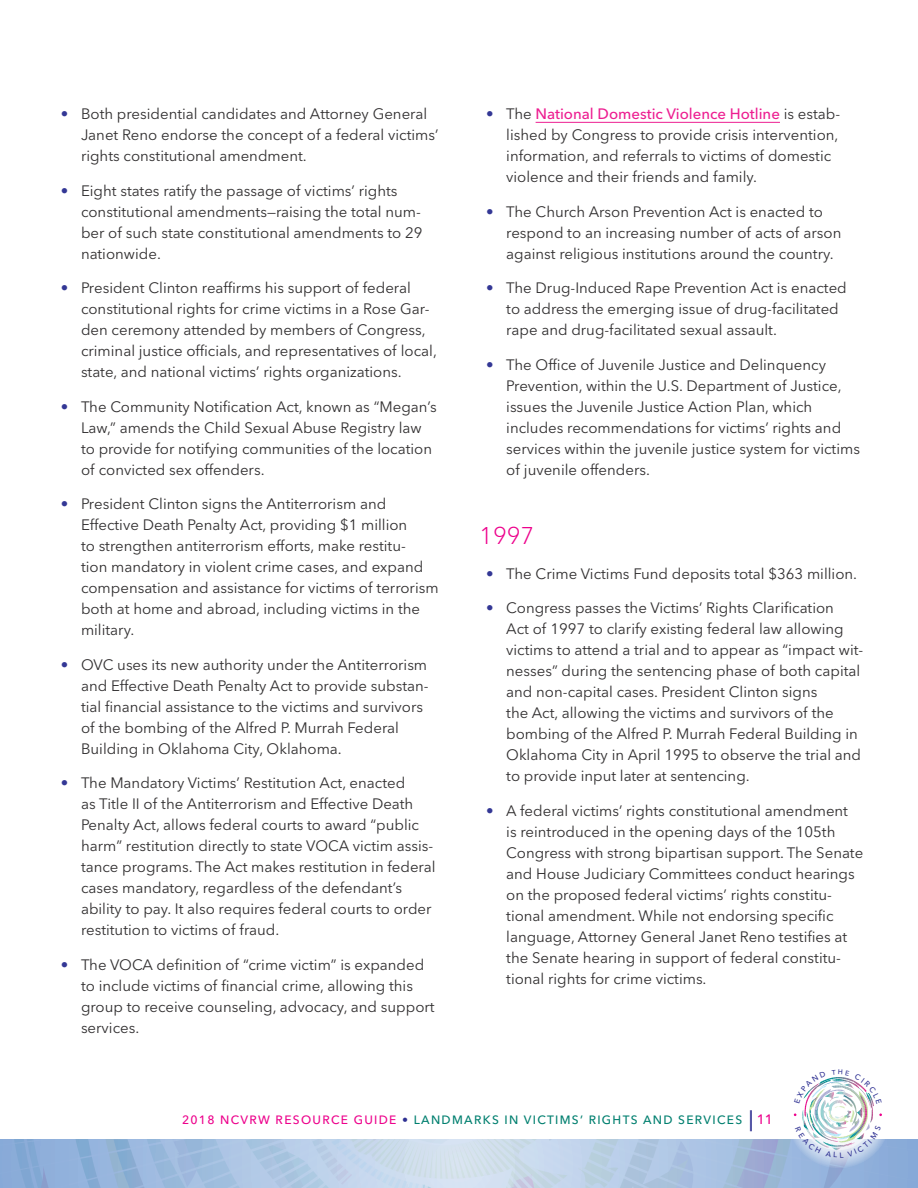
<style>
.page{position:relative;width:918px;height:1188px;background:#fff}
.page>*{position:absolute;margin:0;border:0;box-sizing:border-box;transform-origin:0 0}
.Head_1{font:300 24px "Avenir Next LT Pro";color:#ed028c}
.t1{font:15px/21px "Avenir Next LT Pro";color:#312f30}
.t2{font:500 12px "Avenir Next LT Pro";letter-spacing:.11em;color:#007f6f}
.s1{color:#333795}
.s2{font-weight:500;color:#ed1e91}
.s3{color:#ed028c}
.s4{color:#2e3092}
.s5{font-size:21px;color:#2e3092}
.s6{font-size:13.5px;color:#ed028c}
</style>
<div class="page">
<div style="left:0;top:1139px;width:918px;height:49px;background:#89abd8"></div>
<hr style="left:536px;top:122px;width:244px;height:1px;background:#ed1e91">
<svg style="left:15px;top:1077px;width:870px;height:111px"></svg>
<p class="t1" style="left:81px;top:104px;width:359px;text-indent:-20px"><span class="s1">•</span> Both presidential candidates and Attorney General<br>Janet Reno endorse the concept of a federal victims’ rights constitutional amendment.</p>
<p class="t1" style="left:81px;top:180px;width:343px;text-indent:-20px"><span class="s1">•</span> Eight states ratify the passage of victims’ rights constitutional amendments—raising the total num&shy;ber of such state constitutional amendments to 29 nationwide.</p>
<p class="t1" style="left:81px;top:278px;width:357px;text-indent:-20px"><span class="s1">•</span> President Clinton reaffirms his support of federal constitutional rights for crime victims in a Rose Gar&shy;den ceremony attended by members of Congress, criminal justice officials, and representatives of local, state, and national victims’ rights organizations.</p>
<p class="t1" style="left:81px;top:396px;width:357px;text-indent:-20px"><span class="s1">•</span> The Community Notification Act, known as “Megan’s Law,” amends the Child Sexual Abuse Registry law to provide for notifying communities of the location of convicted sex offenders.</p>
<p class="t1" style="left:81px;top:494px;width:359px;text-indent:-20px"><span class="s1">•</span> President Clinton signs the Antiterrorism and Effective Death Penalty Act, providing $1 million<br>to strengthen antiterrorism efforts, make restitu-<br>tion mandatory in violent crime cases, and expand compensation and assistance for victims of terrorism both at home and abroad, including victims in the military.</p>
<p class="t1" style="left:81px;top:654px;width:349px;text-indent:-20px"><span class="s1">•</span> OVC uses its new authority under the Antiterrorism and Effective Death Penalty Act to provide substan&shy;tial financial assistance to the victims and survivors of the bombing of the Alfred P. Murrah Federal Building in Oklahoma City, Oklahoma.</p>
<p class="t1" style="left:81px;top:773px;width:356px;text-indent:-20px"><span class="s1">•</span> The Mandatory Victims’ Restitution Act, enacted<br>as Title II of the Antiterrorism and Effective Death Penalty Act, allows federal courts to award “public harm” restitution directly to state VOCA victim assis&shy;tance programs. The Act makes restitution in federal cases mandatory, regardless of the defendant’s ability to pay. It also requires federal courts to order restitution to victims of fraud.</p>
<p class="t1" style="left:81px;top:954px;width:355px;text-indent:-20px"><span class="s1">•</span> The VOCA definition of “crime victim” is expanded to include victims of financial crime, allowing this group to receive counseling, advocacy, and support services.</p>
<p class="t1" style="left:506px;top:104px;width:335px;text-indent:-20px"><span class="s1">•</span> The <span class="s2">National Domestic Violence Hotline</span> is estab&shy;lished by Congress to provide crisis intervention, information, and referrals to victims of domestic violence and their friends and family.</p>
<p class="t1" style="left:506px;top:201px;width:337px;text-indent:-20px"><span class="s1">•</span> The Church Arson Prevention Act is enacted to respond to an increasing number of acts of arson against religious institutions around the country.</p>
<p class="t1" style="left:506px;top:278px;width:342px;text-indent:-20px"><span class="s1">•</span> The Drug-Induced Rape Prevention Act is enacted to address the emerging issue of drug-facilitated rape and drug-facilitated sexual assault.</p>
<p class="t1" style="left:506px;top:354px;width:355px;text-indent:-20px"><span class="s1">•</span> The Office of Juvenile Justice and Delinquency Prevention, within the U.S. Department of Justice, issues the Juvenile Justice Action Plan, which includes recommendations for victims’ rights and services within the juvenile justice system for victims of juvenile offenders.</p>
<p class="Head_1" style="left:479px;top:521px;width:57px">1997</p>
<p class="t1" style="left:486px;top:563px;width:373px"><span class="s1">•</span> The Crime Victims Fund deposits total $363 million.</p>
<p class="t1" style="left:506px;top:597px;width:359px;text-indent:-20px"><span class="s1">•</span> Congress passes the Victims’ Rights Clarification<br>Act of 1997 to clarify existing federal law allowing victims to attend a trial and to appear as “impact wit&shy;nesses” during the sentencing phase of both capital and non-capital cases. President Clinton signs<br>the Act, allowing the victims and survivors of the bombing of the Alfred P. Murrah Federal Building in Oklahoma City in April 1995 to observe the trial and to provide input later at sentencing.</p>
<p class="t1" style="left:506px;top:800px;width:359px;text-indent:-20px"><span class="s1">•</span> A federal victims’ rights constitutional amendment<br>is reintroduced in the opening days of the 105th Congress with strong bipartisan support. The Senate and House Judiciary Committees conduct hearings on the proposed federal victims’ rights constitu&shy;tional amendment. While not endorsing specific language, Attorney General Janet Reno testifies at the Senate hearing in support of federal constitu&shy;tional rights for crime victims.</p>
<p class="t2" style="left:182px;top:1113px;width:592px"><span class="s3">2018 NCVRW RESOURCE GUIDE</span> <span class="s4">•</span> LANDMARKS IN VICTIMS’ RIGHTS AND SERVICES <span class="s5">|</span> <span class="s6">11</span></p>
</div>
